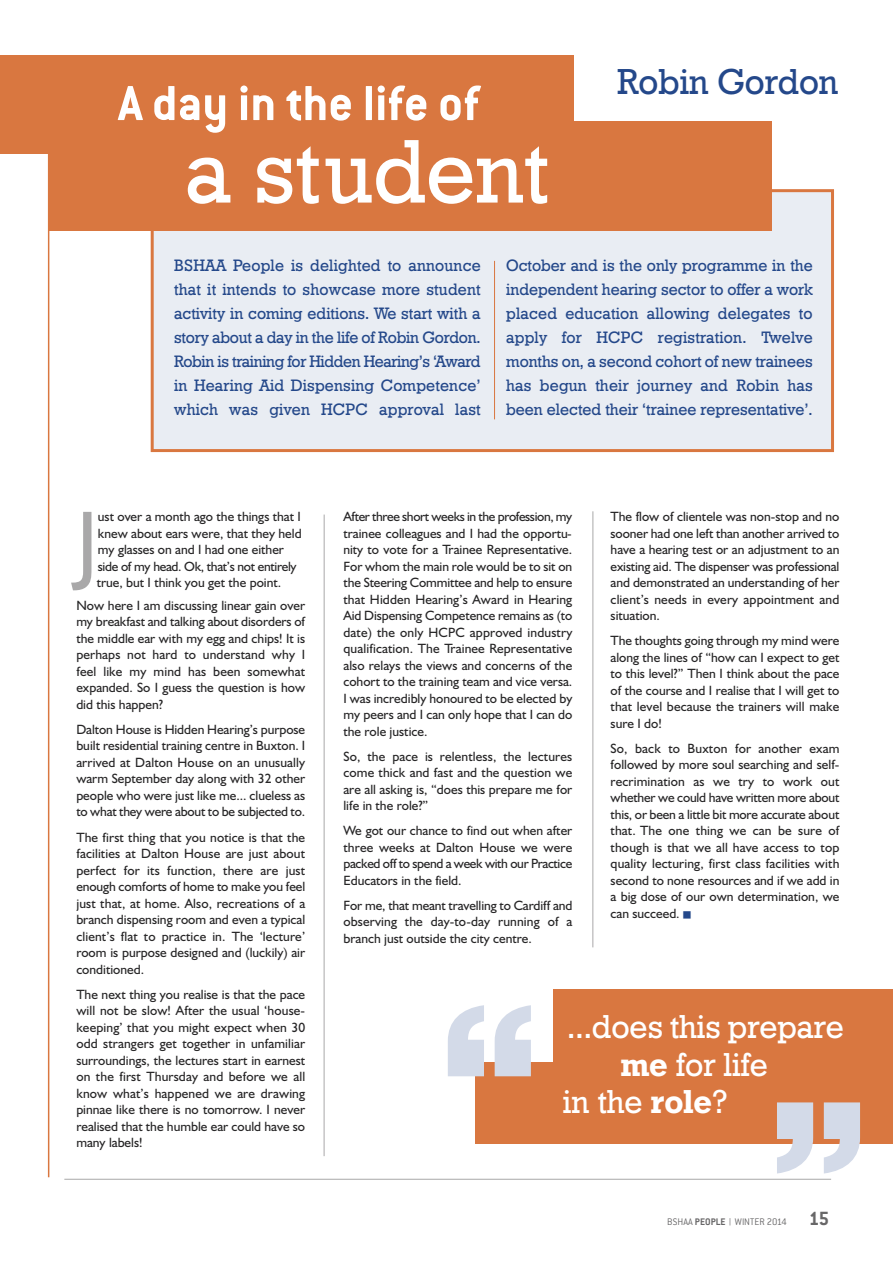
<style>
.page{position:relative;width:893px;height:1263px;background:#fff}
.page>*{position:absolute;margin:0;border:0;box-sizing:border-box;transform-origin:0 0}
.t1{font:900 190.5px "Swiss 721 BT";color:#d3dae8}
.t2{font:90px "Geometric Slab 712 BT Medium A";color:#fff}
.t3{font:85.95px "Humanist 521 BT";color:#a9a8a9}
.t4{font:700 54px "ITC Conduit LTCE";color:#fff}
.t5{font:36px "Geometric Slab 712 BT Medium A";color:#24488a}
.t6{font:33px "Geometric Slab 712 BT Medium A";color:#fff}
.t7{font:16.5px/24px "Geometric Slab 712 BT Medium A";letter-spacing:.01em;color:#24488a;text-align:justify}
.t8{font:13.5px/16.5px "Humanist 521 BT";color:#272627;text-align:justify}
.t9{font:300 10.5px "ITC Conduit LTCE";letter-spacing:.01em;color:#686768}
.s1{font-family:"Geometric Slab 712 BT Bold A"}
.s2{font-weight:700}
.s3{font-size:8.4px}
.s4{font-weight:700;font-size:21px}
</style>
<div class="page">
<div style="left:154px;top:192px;width:677px;height:257px;background:#e9edf3"></div>
<div style="left:151px;top:189px;width:683px;height:263px;border:3px solid #d97740"></div>
<hr style="left:324px;top:515px;width:1px;height:641px;background:#a9a8a9">
<hr style="left:593px;top:511px;width:1px;height:436px;background:#a9a8a9">
<div style="left:0;top:55px;width:574px;height:99px;background:#d97740"></div>
<div style="left:49px;top:122px;width:723px;height:109px;background:#d97740"></div>
<hr style="left:48px;top:148px;width:1px;height:1029px;background:#d97740">
<hr style="left:64px;top:1179px;width:767px;height:1px;background:#a9a8a9">
<div style="left:475px;top:989px;width:418px;height:155px;background:#d97740"></div>
<div style="left:404px;top:969px;width:149px;height:92px;background:#fff"></div>
<hr style="left:494px;top:261px;width:1px;height:158px;background:#d97740">
<h3 class="t4" style="left:118px;top:86px;width:362px">A day in the life of</h3>
<h2 class="t2" style="left:185px;top:140px;width:365px">a student</h2>
<h3 class="t5" style="left:617px;top:69px;width:223px">Robin Gordon</h3>
<p class="t7" style="left:174px;top:255px;width:308px">BSHAA People is delighted to announce that it intends to showcase more student activity in coming editions. We start with a story about a day in the life of Robin Gordon.<br>Robin is training for Hidden Hearing’s ‘Award in Hearing Aid Dispensing Competence’ which was given HCPC approval last</p>
<p class="t7" style="left:506px;top:255px;width:308px">October and is the only programme in the independent hearing sector to offer a work placed education allowing delegates to apply for HCPC registration. Twelve months on, a second cohort of new trainees has begun their journey and Robin has been elected their ‘trainee representative’.</p>
<h3 class="t3" style="left:76px;top:512px;width:23px">J</h3>
<p class="t8" style="left:97px;top:510px;width:207px;text-align:left">ust over a month ago the things that I knew about ears were, that they held my glasses on and I had one either side of my head. Ok, that’s not entirely true, but I think you get the point.</p>
<p class="t8" style="left:76px;top:599px;width:230px">Now here I am discussing linear gain over my breakfast and talking about disorders of the middle ear with my egg and chips! It is perhaps not hard to understand why I feel like my mind has been somewhat expanded. So I guess the question is how did this happen?</p>
<p class="t8" style="left:76px;top:723px;width:230px">Dalton House is Hidden Hearing’s purpose built residential training centre in Buxton. I arrived at Dalton House on an unusually warm September day along with 32 other people who were just like me... clueless as to what they were about to be subjected to.</p>
<p class="t8" style="left:76px;top:830px;width:230px">The first thing that you notice is that the facilities at Dalton House are just about perfect for its function, there are just enough comforts of home to make you feel just that, at home. Also, recreations of a branch dispensing room and even a typical client’s flat to practice in. The ‘lecture’ room is purpose designed and (luckily) air conditioned.</p>
<p class="t8" style="left:76px;top:987px;width:230px">The next thing you realise is that the pace will not be slow! After the usual ‘house&shy;keeping’ that you might expect when 30 odd strangers get together in unfamiliar surroundings, the lectures start in earnest on the first Thursday and before we all know what’s happened we are drawing pinnae like there is no tomorrow. I never realised that the humble ear could have so many labels!</p>
<p class="t8" style="left:343px;top:510px;width:230px">After three short weeks in the profession, my trainee colleagues and I had the opportu&shy;nity to vote for a Trainee Representative.<br>For whom the main role would be to sit on the Steering Committee and help to ensure that Hidden Hearing’s Award in Hearing Aid Dispensing Competence remains as (to date) the only HCPC approved industry qualification. The Trainee Representative also relays the views and concerns of the cohort to the training team and vice versa.<br>I was incredibly honoured to be elected by my peers and I can only hope that I can do the role justice.</p>
<p class="t8" style="left:343px;top:749px;width:230px">So, the pace is relentless, the lectures come thick and fast and the question we are all asking is, “does this prepare me for life in the role?”</p>
<p class="t8" style="left:343px;top:824px;width:230px">We got our chance to find out when after three weeks at Dalton House we were packed off to spend a week with our Practice Educators in the field.</p>
<p class="t8" style="left:343px;top:898px;width:230px">For me, that meant travelling to Cardiff and observing the day-to-day running of a branch just outside the city centre.</p>
<p class="t8" style="left:611px;top:510px;width:230px">The flow of clientele was non-stop and no sooner had one left than another arrived to have a hearing test or an adjustment to an existing aid. The dispenser was professional and demonstrated an understanding of her client’s needs in every appointment and situation.</p>
<p class="t8" style="left:611px;top:634px;width:230px">The thoughts going through my mind were along the lines of “how can I expect to get to this level?” Then I think about the pace of the course and I realise that I will get to that level because the trainers will make sure I do!</p>
<p class="t8" style="left:611px;top:741px;width:230px">So, back to Buxton for another exam followed by more soul searching and self&shy;recrimination as we try to work out whether we could have written more about this, or been a little bit more accurate about that. The one thing we can be sure of though is that we all have access to top quality lecturing, first class facilities with second to none resources and if we add in a big dose of our own determination, we can succeed.</p>
<h1 class="t1" style="left:437px;top:1009px;width:107px">“</h1>
<h3 class="t6" style="left:567px;top:1015px;width:278px">...does this prepare</h3>
<h3 class="t6" style="left:621px;top:1052px;width:149px"><span class="s1">me</span> for life</h3>
<h3 class="t6" style="left:563px;top:1090px;width:166px">in the <span class="s1">role</span>?</h3>
<h1 class="t1" style="left:766px;top:1102px;width:107px">”</h1>
<p class="t9" style="left:667px;top:1218px;width:163px">BSHAA <span class="s2">PEOPLE</span> <span class="s3">|</span> WINTER 2014 <span class="s4">15</span></p>
</div>
